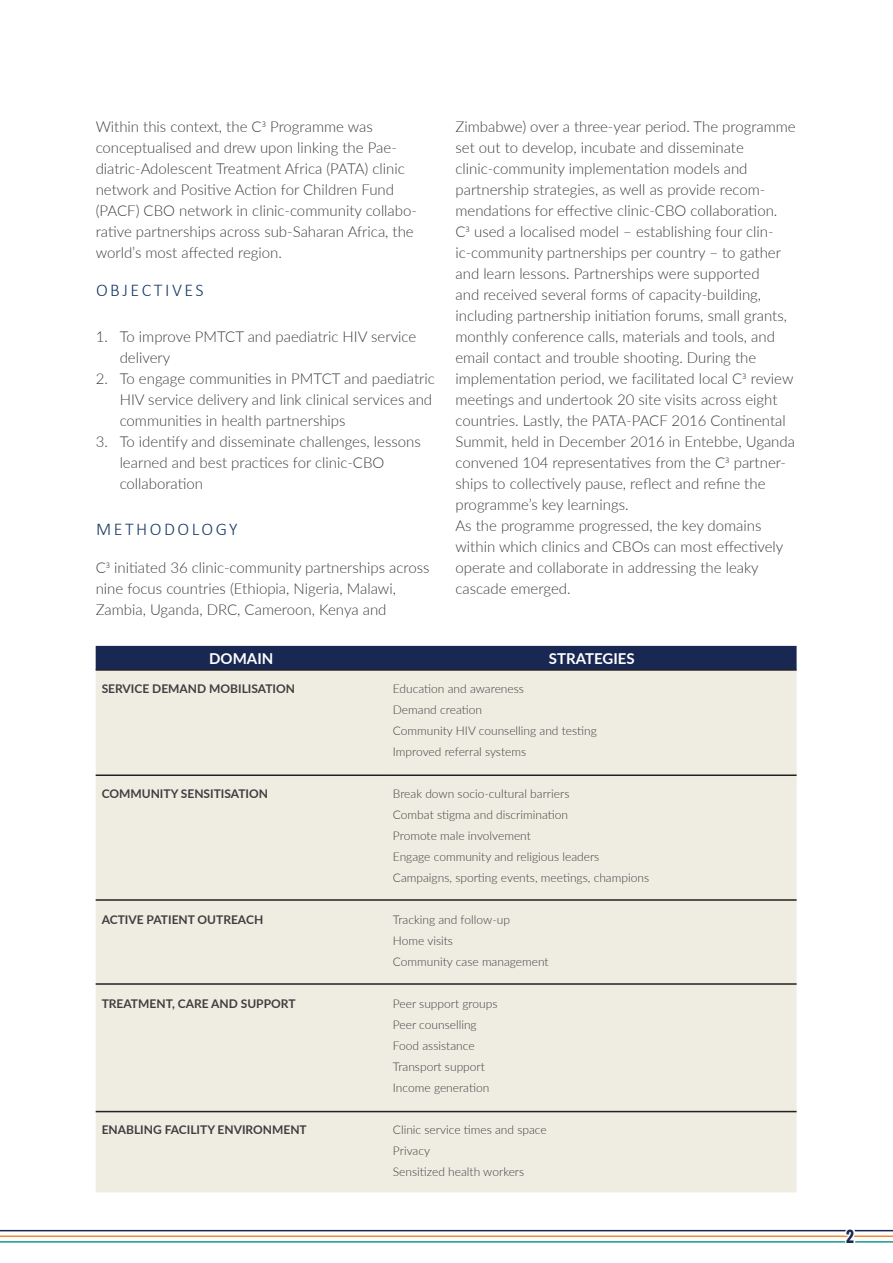
<style>
.page{position:relative;width:893px;height:1263px;background:#fff}
.page>*{position:absolute;margin:0;border:0;box-sizing:border-box;transform-origin:0 0}
.t1{font:300 18px "Calibri";letter-spacing:.14em;color:#1b3c67}
.BT_body_text{font:300 15px/21px "Lato";color:#3e3e3f}
.TBL_header{font:700 15px "Lato";color:#fff}
.page_number{font:700 15px "Oswald";color:#182853}
.TBL_body{font:300 12px "Lato";color:#3e3e3f}
.TBL_body-2{font:700 12px "Lato";color:#3e3e3f}
</style>
<div class="page">
<hr style="left:0;top:1235px;width:893px;height:2px;background:#f58832">
<hr style="left:0;top:1230px;width:893px;height:1px;background:#182853">
<hr style="left:0;top:1241px;width:893px;height:1px;background:#1a9690">
<svg style="left:843px;top:1229px;width:14px;height:14px"></svg>
<div style="left:96px;top:646px;width:701px;height:23px;background:#182853"></div>
<div style="left:96px;top:671px;width:701px;height:521px;background:#efede2"></div>
<hr style="left:96px;top:669px;width:291px;height:2px;background:#231f20">
<hr style="left:387px;top:669px;width:410px;height:2px;background:#231f20">
<hr style="left:96px;top:774px;width:291px;height:2px;background:#231f20">
<hr style="left:387px;top:774px;width:410px;height:2px;background:#231f20">
<hr style="left:96px;top:899px;width:291px;height:2px;background:#231f20">
<hr style="left:387px;top:899px;width:410px;height:2px;background:#231f20">
<hr style="left:96px;top:983px;width:291px;height:2px;background:#231f20">
<hr style="left:387px;top:983px;width:410px;height:2px;background:#231f20">
<hr style="left:96px;top:1111px;width:291px;height:1px;background:#231f20">
<hr style="left:387px;top:1111px;width:410px;height:1px;background:#231f20">
<p class="BT_body_text" style="left:96px;top:115px;width:323px">Within this context, the C<sup>3</sup> Programme was conceptualised and drew upon linking the Pae&shy;diatric-Adolescent Treatment Africa (PATA) clinic network and Positive Action for Children Fund (PACF) CBO network in clinic-community collabo&shy;rative partnerships across sub-Saharan Africa, the world’s most affected region.</p>
<h3 class="t1" style="left:96px;top:278px;width:109px">OBJECTIVES</h3>
<p class="BT_body_text" style="left:120px;top:325px;width:298px;text-indent:-24px">1. To improve PMTCT and paediatric HIV service delivery</p>
<p class="BT_body_text" style="left:120px;top:367px;width:317px;text-indent:-24px">2. To engage communities in PMTCT and paediatric<br>HIV service delivery and link clinical services and communities in health partnerships</p>
<p class="BT_body_text" style="left:120px;top:430px;width:303px;text-indent:-24px">3. To identify and disseminate challenges, lessons learned and best practices for clinic-CBO collaboration</p>
<h3 class="t1" style="left:96px;top:518px;width:143px">METHODOLOGY</h3>
<p class="BT_body_text" style="left:96px;top:556px;width:335px">C<sup>3</sup> initiated 36 clinic-community partnerships across nine focus countries (Ethiopia, Nigeria, Malawi,<br>Zambia, Uganda, DRC, Cameroon, Kenya and</p>
<p class="BT_body_text" style="left:455px;top:115px;width:342px">Zimbabwe) over a three-year period. The programme set out to develop, incubate and disseminate clinic-community implementation models and partnership strategies, as well as provide recom&shy;mendations for effective clinic-CBO collaboration.<br>C<sup>3</sup> used a localised model – establishing four clin&shy;ic-community partnerships per country – to gather and learn lessons. Partnerships were supported<br>and received several forms of capacity-building, including partnership initiation forums, small grants, monthly conference calls, materials and tools, and email contact and trouble shooting. During the implementation period, we facilitated local C<sup>3</sup> review meetings and undertook 20 site visits across eight countries. Lastly, the PATA-PACF 2016 Continental Summit, held in December 2016 in Entebbe, Uganda convened 104 representatives from the C<sup>3</sup> partner&shy;ships to collectively pause, reflect and refine the programme’s key learnings.</p>
<p class="BT_body_text" style="left:455px;top:514px;width:329px">As the programme progressed, the key domains within which clinics and CBOs can most effectively operate and collaborate in addressing the leaky cascade emerged.</p>
<p class="TBL_header" style="left:209px;top:647px;width:66px">DOMAIN</p>
<p class="TBL_header" style="left:549px;top:647px;width:87px">STRATEGIES</p>
<p class="TBL_body-2" style="left:102px;top:680px;width:195px">SERVICE DEMAND MOBILISATION</p>
<p class="TBL_body" style="left:393px;top:680px;width:133px">Education and awareness</p>
<p class="TBL_body" style="left:393px;top:701px;width:91px">Demand creation</p>
<p class="TBL_body" style="left:393px;top:722px;width:206px">Community HIV counselling and testing</p>
<p class="TBL_body" style="left:393px;top:743px;width:135px">Improved referral systems</p>
<p class="TBL_body-2" style="left:102px;top:785px;width:168px">COMMUNITY SENSITISATION</p>
<p class="TBL_body" style="left:393px;top:785px;width:178px">Break down socio-cultural barriers</p>
<p class="TBL_body" style="left:393px;top:806px;width:177px">Combat stigma and discrimination</p>
<p class="TBL_body" style="left:393px;top:827px;width:139px">Promote male involvement</p>
<p class="TBL_body" style="left:393px;top:848px;width:208px">Engage community and religious leaders</p>
<p class="TBL_body" style="left:393px;top:869px;width:258px">Campaigns, sporting events, meetings, champions</p>
<p class="TBL_body-2" style="left:102px;top:911px;width:163px">ACTIVE PATIENT OUTREACH</p>
<p class="TBL_body" style="left:393px;top:911px;width:118px">Tracking and follow-up</p>
<p class="TBL_body" style="left:393px;top:932px;width:62px">Home visits</p>
<p class="TBL_body" style="left:393px;top:953px;width:157px">Community case management</p>
<p class="TBL_body-2" style="left:102px;top:995px;width:195px">TREATMENT, CARE AND SUPPORT</p>
<p class="TBL_body" style="left:393px;top:995px;width:106px">Peer support groups</p>
<p class="TBL_body" style="left:393px;top:1016px;width:85px">Peer counselling</p>
<p class="TBL_body" style="left:393px;top:1037px;width:83px">Food assistance</p>
<p class="TBL_body" style="left:393px;top:1058px;width:93px">Transport support</p>
<p class="TBL_body" style="left:393px;top:1079px;width:98px">Income generation</p>
<p class="TBL_body-2" style="left:102px;top:1121px;width:207px">ENABLING FACILITY ENVIRONMENT</p>
<p class="TBL_body" style="left:393px;top:1121px;width:155px">Clinic service times and space</p>
<p class="TBL_body" style="left:393px;top:1142px;width:39px">Privacy</p>
<p class="TBL_body" style="left:393px;top:1163px;width:133px">Sensitized health workers</p>
<p class="page_number" style="left:846px;top:1225px;width:9px">2</p>
</div>
